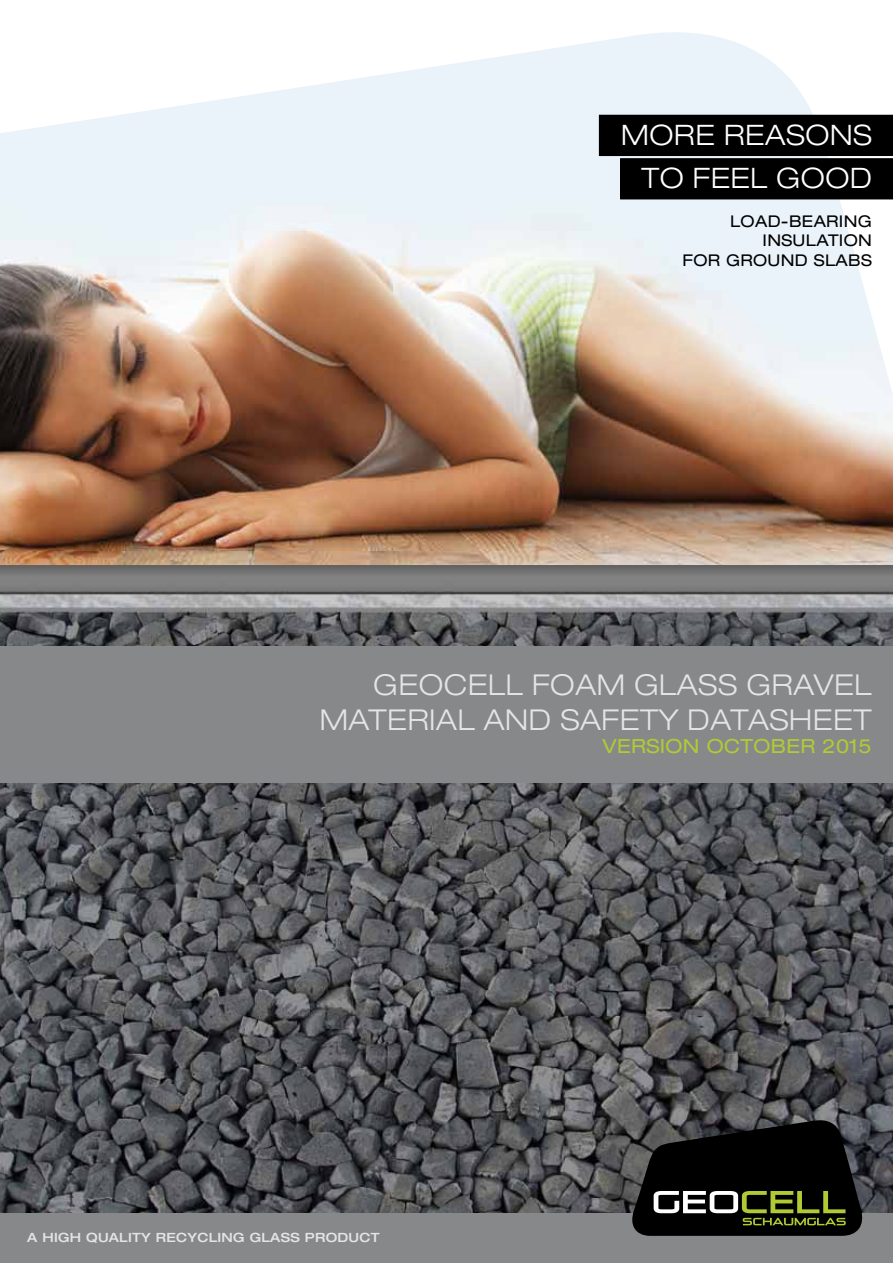
<style>
.page{position:relative;width:893px;height:1263px;background:#fff}
.page>*{position:absolute;margin:0;border:0;box-sizing:border-box;transform-origin:0 0}
.t1{font:300 expanded 28.8px/34.5px "Helvetica Neue LT Std";letter-spacing:.02em;color:#e3e4e4;text-align:right}
.t2{font:300 expanded 28.2px/43.3px "Helvetica Neue LT Std";letter-spacing:.02em;color:#fff;text-align:right}
.t3{font:expanded 19.5px "Helvetica Neue LT Std";letter-spacing:.02em;color:#b0ca34}
.t4{font:expanded 16.2px/19.5px "Helvetica Neue LT Std";letter-spacing:.02em;color:#000;text-align:right}
.t5{font:500 expanded 12.75px "Helvetica Neue LT Std";letter-spacing:.02em;color:#e3e4e4}
</style>
<div class="page">
<img style="left:0;top:32px;width:893px;height:534px">
<img style="left:0;top:566px;width:893px;height:647px">
<div style="left:0;top:1213px;width:893px;height:50px;background:#87888a"></div>
<div style="left:0;top:646px;width:893px;height:136px;background:#87888a"></div>
<svg style="left:629px;top:1118px;width:236px;height:118px;background:#22231d"></svg>
<svg style="left:599px;top:115px;width:294px;height:84px;background:#0f0f10"></svg>
<p class="t2" style="left:621px;top:113px;width:252px">MORE REASONS<br>TO FEEL GOOD</p>
<p class="t4" style="left:683px;top:211px;width:191px">LOAD-BEARING<br>INSULATION<br>FOR GROUND SLABS</p>
<p class="t1" style="left:320px;top:667px;width:553px">GEOCELL FOAM GLASS GRAVEL<br>MATERIAL AND SAFETY DATASHEET</p>
<p class="t3" style="left:603px;top:734px;width:270px">VERSION OCTOBER 2015</p>
<p class="t5" style="left:27px;top:1229px;width:354px">A HIGH QUALITY RECYCLING GLASS PRODUCT</p>
</div>
